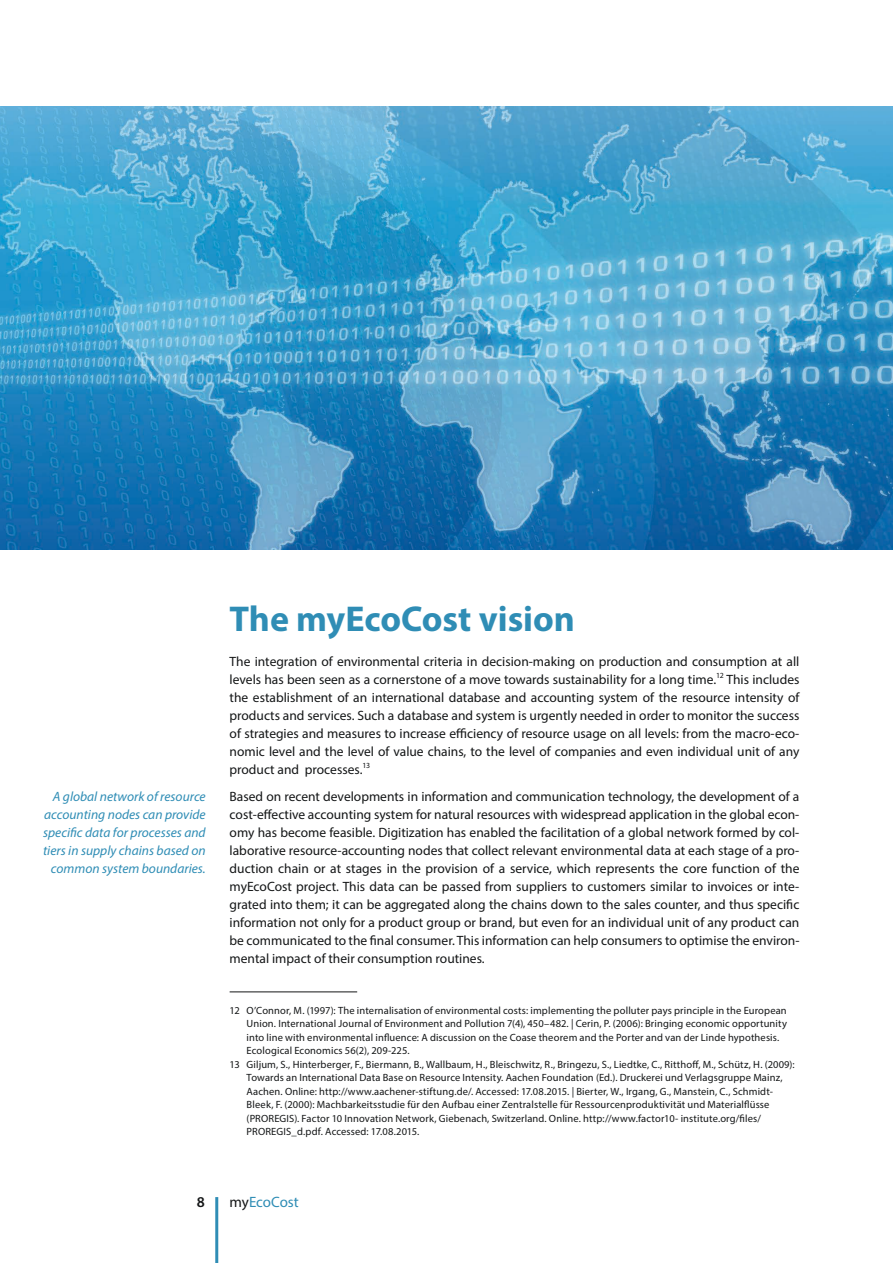
<style>
.page{position:relative;width:893px;height:1263px;background:#fff}
.page>*{position:absolute;margin:0;border:0;box-sizing:border-box;transform-origin:0 0}
.t1{font:700 36px "Myriad Pro";color:#2f8db5}
.t2{font:15px "Myriad Pro";color:#2f8db5}
.t3{font:600 15px "Myriad Pro";color:#141617}
.t4{font:13.5px/18px "Myriad Pro";color:#141617;text-align:justify}
.t5{font:italic 13.5px/18px "Myriad Pro";color:#2f8db5;text-align:right}
.t6{font:10.5px "Myriad Pro";letter-spacing:.015em;color:#141617}
.s1{color:#141617}
</style>
<div class="page">
<hr style="left:215px;top:1197px;width:3px;height:66px;background:#2f8db5">
<img style="left:0;top:106px;width:893px;height:444px">
<hr style="left:230px;top:991px;width:127px;height:1px;background:#141617">
<p class="t5" style="left:43px;top:787px;width:164px">A global network of resource accounting nodes can provide specific data for processes and tiers in supply chains based on common system boundaries.</p>
<h1 class="t1" style="left:230px;top:595px;width:347px">The myEcoCost vision</h1>
<p class="t4" style="left:230px;top:652px;width:571px">The integration of environmental criteria in decision-making on production and consumption at all levels has been seen as a cornerstone of a move towards sustainability for a long time.<sup>12</sup> This includes the establishment of an international database and accounting system of the resource intensity of products and services. Such a database and system is urgently needed in order to monitor the success of strategies and measures to increase efficiency of resource usage on all levels: from the macro-eco&shy;nomic level and the level of value chains, to the level of companies and even individual unit of any product and processes.<sup>13</sup></p>
<p class="t4" style="left:230px;top:787px;width:571px">Based on recent developments in information and communication technology, the development of a cost-effective accounting system for natural resources with widespread application in the global econ&shy;omy has become feasible. Digitization has enabled the facilitation of a global network formed by col&shy;laborative resource-accounting nodes that collect relevant environmental data at each stage of a pro&shy;duction chain or at stages in the provision of a service, which represents the core function of the myEcoCost project. This data can be passed from suppliers to customers similar to invoices or inte&shy;grated into them; it can be aggregated along the chains down to the sales counter, and thus specific information not only for a product group or brand, but even for an individual unit of any product can be communicated to the final consumer. This information can help consumers to optimise the environ&shy;mental impact of their consumption routines.</p>
<p class="t6" style="left:230px;top:1004px;width:559px">12 O’Connor, M. (1997): The internalisation of environmental costs: implementing the polluter pays principle in the European</p>
<p class="t6" style="left:247px;top:1017px;width:542px">Union. International Journal of Environment and Pollution 7(4), 450–482. | Cerin, P. (2006): Bringing economic opportunity</p>
<p class="t6" style="left:247px;top:1031px;width:534px">into line with environmental influence: A discussion on the Coase theorem and the Porter and van der Linde hypothesis.</p>
<p class="t6" style="left:247px;top:1044px;width:165px">Ecological Economics 56(2), 209-225.</p>
<p class="t6" style="left:230px;top:1058px;width:567px">13 Giljum, S., Hinterberger, F., Biermann, B., Wallbaum, H., Bleischwitz, R., Bringezu, S., Liedtke, C., Ritthoff, M., Schütz, H. (2009):</p>
<p class="t6" style="left:247px;top:1071px;width:537px">Towards an International Data Base on Resource Intensity. Aachen Foundation (Ed.). Druckerei und Verlagsgruppe Mainz,</p>
<p class="t6" style="left:247px;top:1085px;width:528px">Aachen. Online: http://www.aachener-stiftung.de/. Accessed: 17.08.2015. | Bierter, W., Irgang, G., Manstein, C., Schmidt-</p>
<p class="t6" style="left:247px;top:1098px;width:524px">Bleek, F. (2000): Machbarkeitsstudie für den Aufbau einer Zentralstelle für Ressourcenproduktivität und Materialflüsse</p>
<p class="t6" style="left:247px;top:1112px;width:516px">(PROREGIS). Factor 10 Innovation Network, Giebenach, Switzerland. Online. http://www.factor10- institute.org/files/</p>
<p class="t6" style="left:247px;top:1125px;width:174px">PROREGIS_d.pdf. Accessed: 17.08.2015.</p>
<p class="t3" style="left:197px;top:1193px;width:10px">8</p>
<p class="t2" style="left:230px;top:1193px;width:71px"><span class="s1">my</span>EcoCost</p>
</div>
